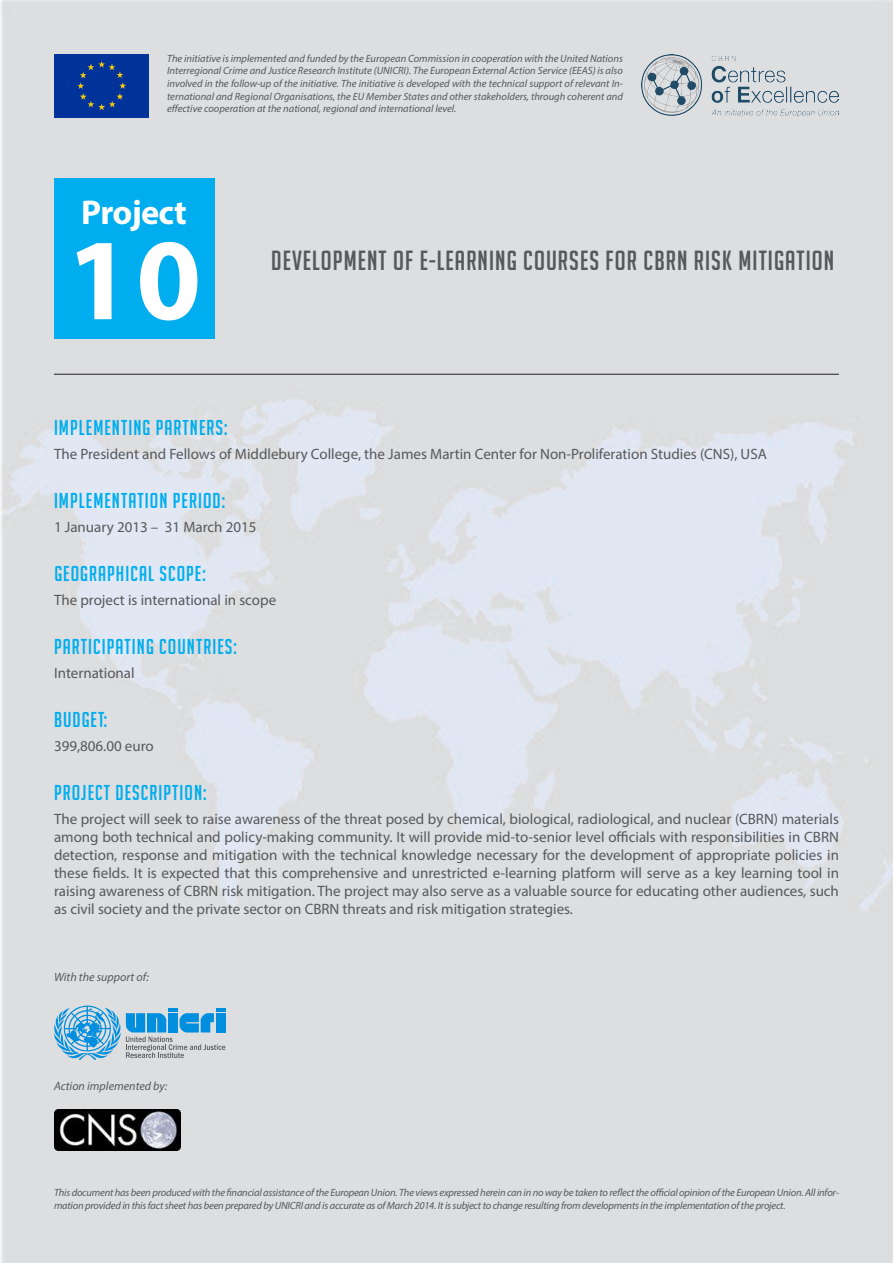
<style>
.page{position:relative;width:893px;height:1263px;background:#fff}
.page>*{position:absolute;margin:0;border:0;box-sizing:border-box;transform-origin:0 0}
.t1{font:700 117px "Myriad Pro";color:#fff}
.t2{font:700 34.5px "Myriad Pro";letter-spacing:-.02em;color:#fff}
.t3{font:27px "Big Noodle Titling";letter-spacing:.04em;color:#57585a}
.t4{font:21px "Big Noodle Titling";letter-spacing:.05em;color:#00aeef}
.t5{font:15px/18px "Myriad Pro";color:#57585a;text-align:justify}
.t6{font:italic 12px "Myriad Pro";color:#57585a}
.t7{font:italic 10.5px/12.6px "Myriad Pro";letter-spacing:-.02em;color:#57585a}
</style>
<div class="page">
<img style="left:0;top:0;width:893px;height:1263px">
<svg style="left:54px;top:1005px;width:171px;height:55px;background:#8bbcd9"></svg>
<div style="left:54px;top:54px;width:95px;height:63px;background:#039"></div>
<img style="left:641px;top:54px;width:198px;height:62px">
<div style="left:54px;top:179px;width:160px;height:160px;background:#00aeef"></div>
<hr style="left:54px;top:374px;width:785px;height:1px;background:#231f20">
<img style="left:54px;top:1110px;width:127px;height:40px">
<p class="t7" style="left:167px;top:52px;width:457px;text-align:justify">The initiative is implemented and funded by the European Commission in cooperation with the United Nations Interregional Crime and Justice Research Institute (UNICRI). The European External Action Service (EEAS) is also involved in the follow-up of the initiative. The initiative is developed with the technical support of relevant In&shy;ternational and Regional Organisations, the EU Member States and other stakeholders, through coherent and effective cooperation at the national, regional and international level.</p>
<p class="t2" style="left:81px;top:190px;width:107px">Project</p>
<p class="t1" style="left:67px;top:203px;width:136px">10</p>
<p class="t4" style="left:54px;top:416px;width:175px">IMPLEMENTING PARTNERS:</p>
<p class="t3" style="left:271px;top:246px;width:564px">DEVELOPMENT OF E-LEARNING COURSES FOR CBRN RISK MITIGATION</p>
<p class="t5" style="left:54px;top:445px;width:714px">The President and Fellows of Middlebury College, the James Martin Center for Non-Proliferation Studies (CNS), USA</p>
<p class="t4" style="left:54px;top:489px;width:173px">IMPLEMENTATION PERIOD:</p>
<p class="t5" style="left:54px;top:517px;width:204px">1 January 2013 – 31 March 2015</p>
<p class="t4" style="left:54px;top:562px;width:153px">GEOGRAPHICAL SCOPE:</p>
<p class="t5" style="left:54px;top:591px;width:224px">The project is international in scope</p>
<p class="t4" style="left:54px;top:636px;width:184px">PARTICIPATING COUNTRIES:</p>
<p class="t5" style="left:54px;top:663px;width:82px">International</p>
<p class="t4" style="left:54px;top:708px;width:55px">BUDGET:</p>
<p class="t5" style="left:54px;top:736px;width:101px">399,806.00 euro</p>
<p class="t4" style="left:54px;top:781px;width:154px">PROJECT DESCRIPTION:</p>
<p class="t5" style="left:54px;top:810px;width:786px">The project will seek to raise awareness of the threat posed by chemical, biological, radiological, and nuclear (CBRN) materials among both technical and policy-making community. It will provide mid-to-senior level officials with responsibilities in CBRN detection, response and mitigation with the technical knowledge necessary for the development of appropriate policies in these fields. It is expected that this comprehensive and unrestricted e-learning platform will serve as a key learning tool in raising awareness of CBRN risk mitigation. The project may also serve as a valuable source for educating other audiences, such as civil society and the private sector on CBRN threats and risk mitigation strategies.</p>
<p class="t6" style="left:54px;top:970px;width:97px">With the support of:</p>
<p class="t6" style="left:54px;top:1079px;width:115px">Action implemented by:</p>
<p class="t7" style="left:54px;top:1186px;width:786px">This document has been produced with the financial assistance of the European Union. The views expressed herein can in no way be taken to reflect the official opinion of the European Union. All infor&shy;mation provided in this fact sheet has been prepared by UNICRI and is accurate as of March 2014. It is subject to change resulting from developments in the implementation of the project.</p>
</div>
